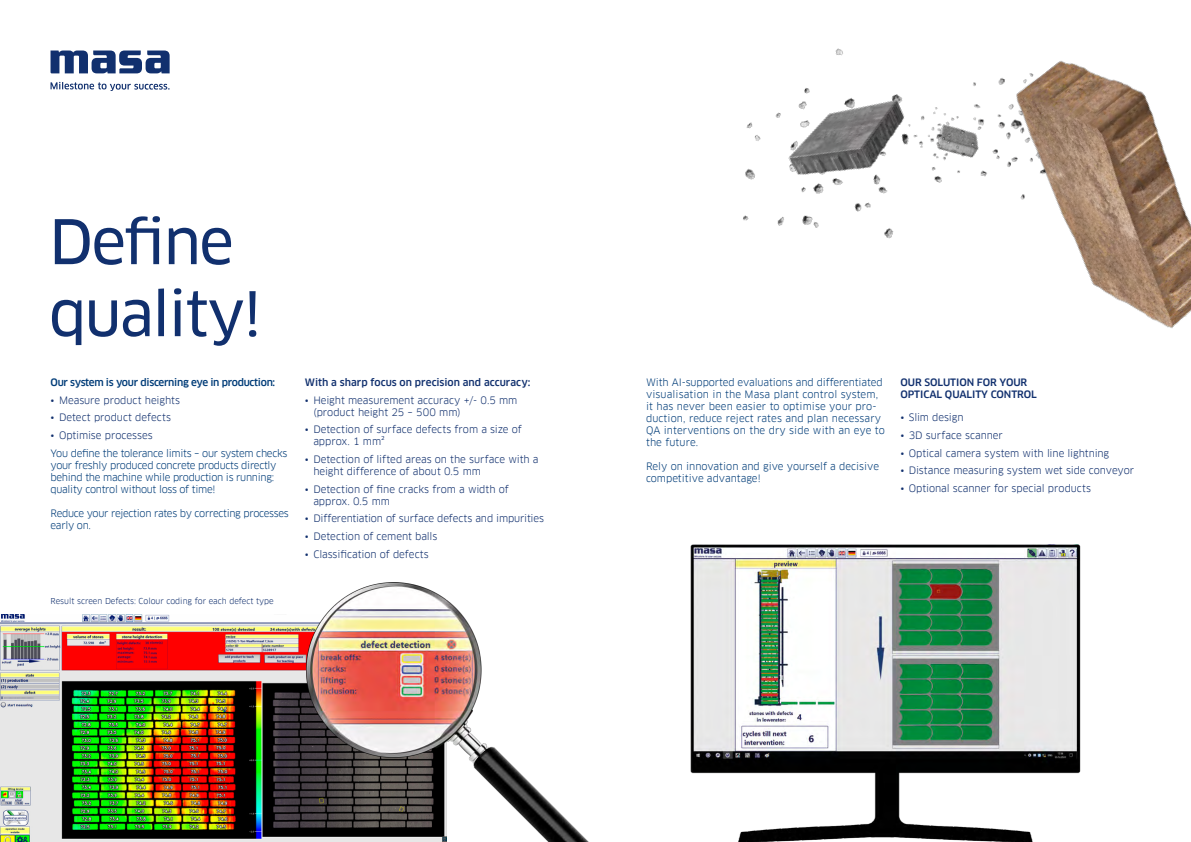
<style>
.page{position:relative;width:1191px;height:842px;background:#fff}
.page>*{position:absolute;margin:0;border:0;box-sizing:border-box;transform-origin:0 0}
.H1_Überschrift_Blau{font:60px/72px "Clan Pro News";letter-spacing:-.03em;color:#11306e}
.t1{font:10px/12px "Clan Pro";letter-spacing:-.005em;color:#11306e}
._07_Copytext_Blau_Book_8pt{font:10px/12px "Clan Pro";letter-spacing:-.03em;color:#003c78}
._07_Copytext_Blau_Book_8pt-2{font:10px/12px "Clan Pro";letter-spacing:.01em;color:#003c78}
._07_Copytext_Blau_Book_8pt-3{font:10px/12px "Clan Pro";letter-spacing:-.01em;color:#003c78}
._07_Copytext_Blau_Book_8pt-4{font:500 10px "Clan Pro";letter-spacing:-.03em;color:#003c78}
._07_Copytext_Blau_Book_8pt-5{font:500 10px/12px "Clan Pro";letter-spacing:-.005em;color:#11306e}
._06_Bullet_Blau_Regular_8pt{font:500 10px "Clan Pro";color:#11306e}
.t2{font:8px "Clan Pro";color:#11306e}
</style>
<div class="page">
<svg style="left:51px;top:82px;width:119px;height:9px"></svg>
<svg style="left:51px;top:51px;width:119px;height:22px"></svg>
<img style="left:690px;top:544px;width:391px;height:298px">
<img style="left:0;top:614px;width:307px;height:228px">
<img style="left:307px;top:583px;width:282px;height:259px">
<img style="left:992px;top:61px;width:199px;height:267px">
<img style="left:743px;top:48px;width:233px;height:191px">
<img style="left:942px;top:91px;width:45px;height:94px">
<img style="left:766px;top:71px;width:176px;height:141px">
<p class="H1_Überschrift_Blau" style="left:49px;top:206px;width:214px">Define quality!</p>
<p class="_07_Copytext_Blau_Book_8pt-4" style="left:51px;top:376px;width:226px">Our system is your discerning eye in production:</p>
<p class="t1" style="left:51px;top:394px;width:131px">• Measure product heights</p>
<p class="t1" style="left:51px;top:412px;width:122px">• Detect product defects</p>
<p class="t1" style="left:51px;top:429px;width:104px">• Optimise processes</p>
<p class="_07_Copytext_Blau_Book_8pt" style="left:51px;top:447px;width:238px">You define the tolerance limits – our system checks your freshly produced concrete products directly behind the machine while production is running: quality control without loss of time!</p>
<p class="_07_Copytext_Blau_Book_8pt" style="left:51px;top:507px;width:240px">Reduce your rejection rates by correcting processes early on.</p>
<p class="t2" style="left:51px;top:596px;width:225px">Result screen Defects: Colour coding for each defect type</p>
<p class="_06_Bullet_Blau_Regular_8pt" style="left:305px;top:376px;width:227px">With a sharp focus on precision and accuracy:</p>
<p class="t1" style="left:313px;top:394px;width:205px;text-indent:-9px">• Height measurement accuracy +/- 0.5 mm (product height 25 – 500 mm)</p>
<p class="t1" style="left:313px;top:424px;width:210px;text-indent:-9px">• Detection of surface defects from a size of approx. 1 mm²</p>
<p class="t1" style="left:313px;top:453px;width:227px;text-indent:-9px">• Detection of lifted areas on the surface with a height difference of about 0.5 mm</p>
<p class="t1" style="left:313px;top:483px;width:197px;text-indent:-9px">• Detection of fine cracks from a width of approx. 0.5 mm</p>
<p class="t1" style="left:305px;top:513px;width:241px">• Differentiation of surface defects and impurities</p>
<p class="t1" style="left:305px;top:530px;width:134px">• Detection of cement balls</p>
<p class="t1" style="left:305px;top:548px;width:125px">• Classification of defects</p>
<p class="_07_Copytext_Blau_Book_8pt-2" style="left:646px;top:376px;width:240px">With AI-supported evaluations and differentiated visualisation in the Masa plant control system, it has never been easier to optimise your pro&shy;duction, reduce reject rates and plan necessary QA interventions on the dry side with an eye to the future.</p>
<p class="_07_Copytext_Blau_Book_8pt-3" style="left:646px;top:460px;width:235px">Rely on innovation and give yourself a decisive competitive advantage!</p>
<p class="_07_Copytext_Blau_Book_8pt-5" style="left:900px;top:376px;width:138px">OUR SOLUTION FOR YOUR<br>OPTICAL QUALITY CONTROL</p>
<p class="t1" style="left:900px;top:412px;width:65px">• Slim design</p>
<p class="t1" style="left:900px;top:429px;width:104px">• 3D surface scanner</p>
<p class="t1" style="left:900px;top:447px;width:210px">• Optical camera system with line lightning</p>
<p class="t1" style="left:900px;top:465px;width:235px">• Distance measuring system wet side conveyor</p>
<p class="t1" style="left:900px;top:482px;width:192px">• Optional scanner for special products</p>
</div>
